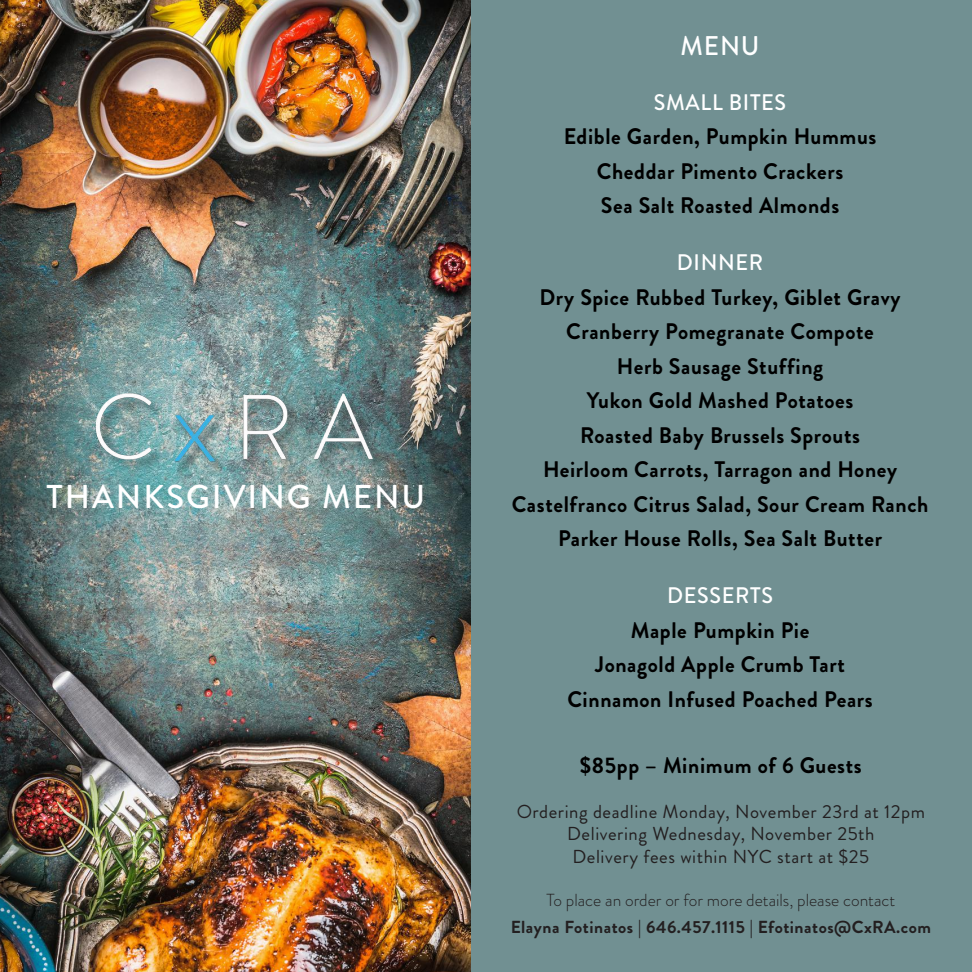
<style>
.page{position:relative;width:972px;height:972px;background:#fff}
.page>*{position:absolute;margin:0;border:0;box-sizing:border-box;transform-origin:0 0}
.t1{font:500 33px "Brandon Grotesque";letter-spacing:.06em;color:#fff}
.t2{font:500 27px "Brandon Grotesque";color:#fff;scale:.96 1}
.t3{font:700 22.5px "Brandon Grotesque";letter-spacing:.03em;color:#000;scale:.96 1}
.t4{font:500 22.5px "Brandon Grotesque";letter-spacing:.03em;color:#fff;scale:.96 1}
.t5{font:18.75px "Brandon Grotesque";letter-spacing:.03em;color:#231f20}
.t6{font:700 17.4px "Brandon Grotesque";letter-spacing:.03em;color:#231f20}
.t7{font:300 17.4px "Brandon Grotesque";color:#231f20}
</style>
<div class="page">
<div style="left:470px;top:0;width:502px;height:972px;background:#719092"></div>
<img style="left:0;top:0;width:470px;height:972px">
<img style="left:0;top:329px;width:471px;height:147px">
<p class="t1" style="left:47px;top:473px;width:380px">THANKSGIVING MENU</p>
<p class="t2" style="left:681px;top:27px;width:84px">MENU</p>
<p class="t4" style="left:654px;top:86px;width:139px">SMALL BITES</p>
<p class="t3" style="left:564px;top:121px;width:327px">Edible Garden, Pumpkin Hummus</p>
<p class="t3" style="left:597px;top:155px;width:258px">Cheddar Pimento Crackers</p>
<p class="t3" style="left:601px;top:190px;width:250px">Sea Salt Roasted Almonds</p>
<p class="t4" style="left:677px;top:247px;width:91px">DINNER</p>
<p class="t3" style="left:540px;top:281px;width:377px">Dry Spice Rubbed Turkey, Giblet Gravy</p>
<p class="t3" style="left:566px;top:316px;width:322px">Cranberry Pomegranate Compote</p>
<p class="t3" style="left:617px;top:350px;width:216px">Herb Sausage Stuffing</p>
<p class="t3" style="left:587px;top:385px;width:279px">Yukon Gold Mashed Potatoes</p>
<p class="t3" style="left:580px;top:419px;width:293px">Roasted Baby Brussels Sprouts</p>
<p class="t3" style="left:543px;top:454px;width:370px">Heirloom Carrots, Tarragon and Honey</p>
<p class="t3" style="left:512px;top:488px;width:436px">Castelfranco Citrus Salad, Sour Cream Ranch</p>
<p class="t3" style="left:558px;top:523px;width:339px">Parker House Rolls, Sea Salt Butter</p>
<p class="t4" style="left:667px;top:580px;width:112px">DESSERTS</p>
<p class="t3" style="left:631px;top:614px;width:187px">Maple Pumpkin Pie</p>
<p class="t3" style="left:595px;top:649px;width:262px">Jonagold Apple Crumb Tart</p>
<p class="t3" style="left:567px;top:683px;width:320px">Cinnamon Infused Poached Pears</p>
<p class="t3" style="left:580px;top:749px;width:295px">$85pp – Minimum of 6 Guests</p>
<p class="t5" style="left:517px;top:798px;width:410px">Ordering deadline Monday, November 23rd at 12pm</p>
<p class="t5" style="left:567px;top:821px;width:309px">Delivering Wednesday, November 25th</p>
<p class="t5" style="left:573px;top:843px;width:298px">Delivery fees within NYC start at $25</p>
<p class="t7" style="left:547px;top:888px;width:350px">To place an order or for more details, please contact</p>
<p class="t6" style="left:511px;top:915px;width:422px">Elayna Fotinatos | 646.457.1115 | Efotinatos@CxRA.com</p>
</div>
